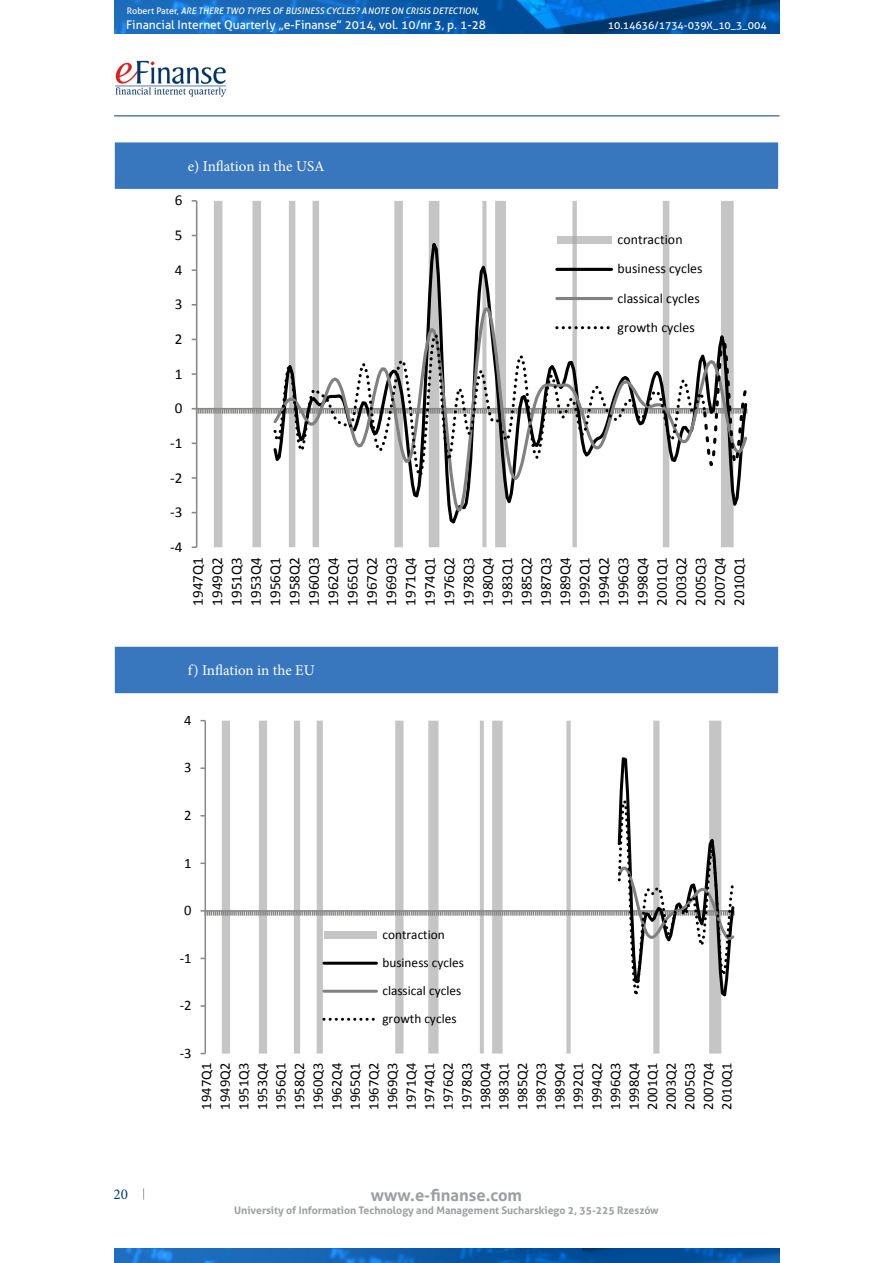
<style>
.page{position:relative;width:893px;height:1263px;background:#fff}
.page>*{position:absolute;margin:0;border:0;box-sizing:border-box;transform-origin:0 0}
.t1{font:700 16.5px "Aller";color:#9c9e9f}
.t2{font:15.15px/19.4px "Calibri";color:#000;text-align:justify}
.t3{font:15px "Minion Pro";color:#fff}
.t4{font:15px "Minion Pro";color:#003d78}
.t5{font:14.55px/18.6px "Calibri";color:#000;text-align:justify}
.t6{font:13.8px/29.2px "Calibri";letter-spacing:.005em;color:#000}
.t7{font:13.2px/28px "Calibri";letter-spacing:.005em;color:#000}
.t8{font:12px "Aller";color:#fff}
.t9{font:700 10.5px "Aller";color:#9c9e9f}
.t10{font:10.5px "Aller";color:#fff}
.t11{font:italic 9px "Aller";color:#fff}
.s1{font-style:normal}
</style>
<div class="page">
<img style="left:115px;top:60px;width:111px;height:37px">
<img style="left:114px;top:0;width:665px;height:33px">
<img style="left:114px;top:1248px;width:665px;height:15px">
<hr style="left:114px;top:116px;width:665px;height:1px;background:#003d78">
<div style="left:116px;top:143px;width:661px;height:45px;background:#3877be"></div>
<hr style="left:115px;top:142px;width:663px;height:2px;background:#3877be">
<hr style="left:115px;top:144px;width:1px;height:43px;background:#3877be">
<hr style="left:777px;top:144px;width:1px;height:43px;background:#3877be">
<hr style="left:115px;top:187px;width:663px;height:2px;background:#3877be">
<svg style="left:214px;top:201px;width:520px;height:346px"></svg>
<hr style="left:196px;top:201px;width:1px;height:346px;background:#888887">
<svg style="left:271px;top:233px;width:438px;height:294px"></svg>
<svg style="left:271px;top:306px;width:437px;height:16px"></svg>
<div style="left:557px;top:236px;width:54px;height:8px;background:#a7a7a7;opacity:.65"></div>
<hr style="left:557px;top:268px;width:54px;height:3px;background:#000">
<hr style="left:557px;top:297px;width:54px;height:3px;background:#818181">
<svg style="left:192px;top:322px;width:556px;height:194px"></svg>
<div style="left:116px;top:647px;width:661px;height:45px;background:#3877be"></div>
<hr style="left:115px;top:647px;width:663px;height:1px;background:#3877be">
<hr style="left:115px;top:648px;width:1px;height:44px;background:#3877be">
<hr style="left:777px;top:648px;width:1px;height:44px;background:#3877be">
<hr style="left:115px;top:692px;width:663px;height:1px;background:#3877be">
<svg style="left:222px;top:721px;width:499px;height:332px"></svg>
<hr style="left:205px;top:721px;width:1px;height:332px;background:#888887">
<svg style="left:201px;top:755px;width:534px;height:257px"></svg>
<div style="left:324px;top:931px;width:52px;height:8px;background:#c5c5c5"></div>
<hr style="left:324px;top:962px;width:52px;height:3px;background:#000">
<hr style="left:324px;top:990px;width:52px;height:3px;background:#818181">
<svg style="left:324px;top:1018px;width:52px;height:3px"></svg>
<p class="t11" style="left:127px;top:5px;width:354px"><span class="s1">Robert Pater,</span> ARE THERE TWO TYPES OF BUSINESS CYCLES? A NOTE ON CRISIS DETECTION<span class="s1">,</span></p>
<p class="t8" style="left:126px;top:17px;width:361px">Financial Internet Quarterly „e-Finanse” 2014, vol. 10/nr 3, p. 1-28</p>
<p class="t3" style="left:188px;top:156px;width:138px">e) Inflation in the USA</p>
<p class="t2" style="left:175px;top:191px;width:9px">6</p>
<p class="t2" style="left:175px;top:225px;width:9px">5</p>
<p class="t2" style="left:175px;top:260px;width:9px">4</p>
<p class="t2" style="left:175px;top:295px;width:9px">3</p>
<p class="t2" style="left:175px;top:329px;width:9px">2</p>
<p class="t2" style="left:175px;top:364px;width:9px">1</p>
<p class="t2" style="left:175px;top:398px;width:9px">0</p>
<p class="t2" style="left:170px;top:433px;width:14px">-1</p>
<p class="t2" style="left:170px;top:468px;width:14px">-2</p>
<p class="t2" style="left:170px;top:502px;width:14px">-3</p>
<p class="t2" style="left:170px;top:537px;width:14px">-4</p>
<p class="t10" style="left:608px;top:19px;width:160px">10.14636/1734-039X_10_3_004</p>
<p class="t6" style="left:618px;top:225px;width:87px">contraction business cycles classical cycles growth cycles</p>
<p class="t2" style="left:188px;top:606px;width:50px;rotate:-90deg">1947Q1<br>1949Q2<br>1951Q3<br>1953Q4<br>1956Q1<br>1958Q2<br>1960Q3<br>1962Q4<br>1965Q1<br>1967Q2<br>1969Q3<br>1971Q4<br>1974Q1<br>1976Q2<br>1978Q3<br>1980Q4<br>1983Q1<br>1985Q2<br>1987Q3<br>1989Q4<br>1992Q1<br>1994Q2<br>1996Q3<br>1998Q4<br>2001Q1<br>2003Q2<br>2005Q3<br>2007Q4<br>2010Q1</p>
<p class="t3" style="left:188px;top:661px;width:128px">f) Inflation in the EU</p>
<p class="t5" style="left:184px;top:711px;width:9px">4</p>
<p class="t5" style="left:184px;top:758px;width:9px">3</p>
<p class="t5" style="left:184px;top:806px;width:9px">2</p>
<p class="t5" style="left:184px;top:853px;width:9px">1</p>
<p class="t4" style="left:113px;top:1184px;width:16px">20</p>
<p class="t5" style="left:184px;top:901px;width:9px">0</p>
<p class="t5" style="left:180px;top:949px;width:13px">-1</p>
<p class="t5" style="left:180px;top:996px;width:13px">-2</p>
<p class="t5" style="left:180px;top:1044px;width:13px">-3</p>
<p class="t7" style="left:382px;top:921px;width:83px">contraction business cycles classical cycles growth cycles</p>
<p class="t5" style="left:197px;top:1110px;width:48px;rotate:-90deg">1947Q1<br>1949Q2<br>1951Q3<br>1953Q4<br>1956Q1<br>1958Q2<br>1960Q3<br>1962Q4<br>1965Q1<br>1967Q2<br>1969Q3<br>1971Q4<br>1974Q1<br>1976Q2<br>1978Q3<br>1980Q4<br>1983Q1<br>1985Q2<br>1987Q3<br>1989Q4<br>1992Q1<br>1994Q2<br>1996Q3<br>1998Q4<br>2001Q1<br>2003Q2<br>2005Q3<br>2007Q4<br>2010Q1</p>
<p class="t1" style="left:371px;top:1184px;width:153px">www.e-finanse.com</p>
<p class="t9" style="left:234px;top:1204px;width:426px">University of Information Technology and Management Sucharskiego 2, 35-225 Rzeszów</p>
</div>
